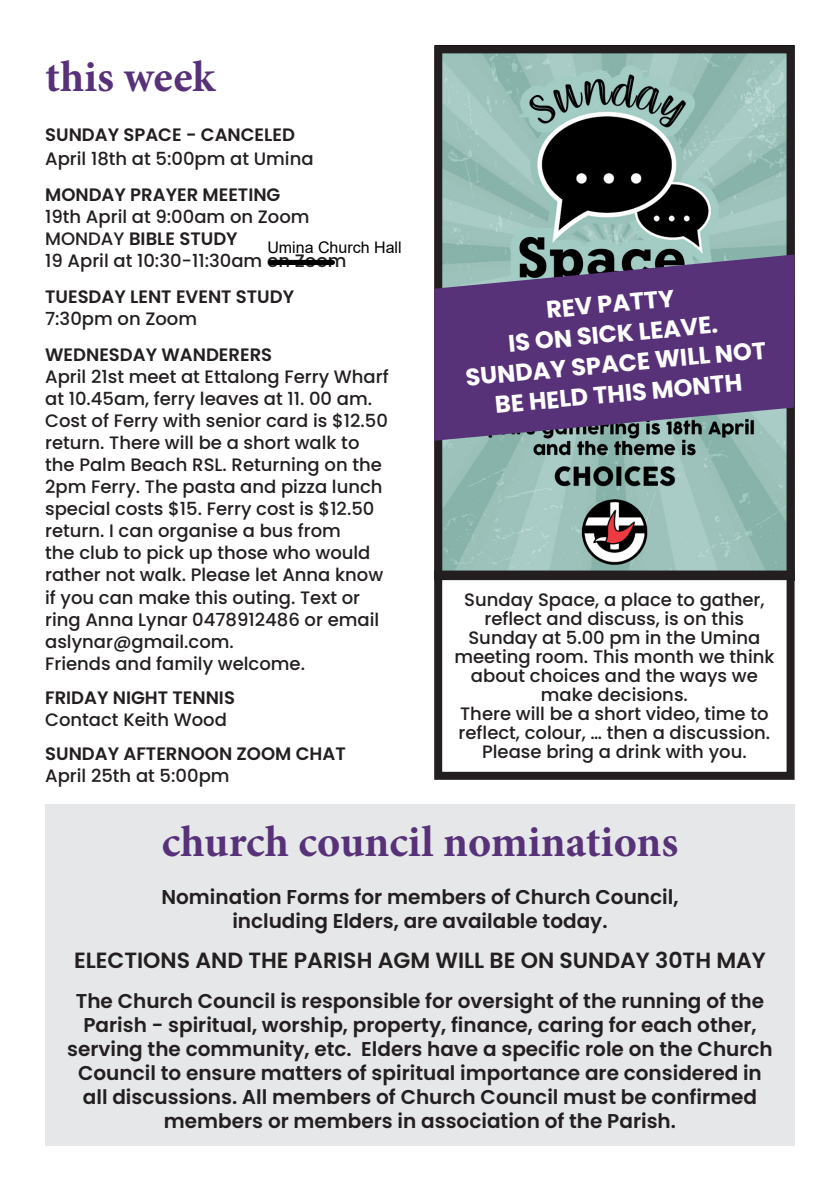
<style>
.page{position:relative;width:840px;height:1191px;background:#fff}
.page>*{position:absolute;margin:0;border:0;box-sizing:border-box;transform-origin:0 0}
.t1{font:700 44px "Minion Pro";color:#583279}
.t2{font:700 24px/30px "Poppins";color:#fff;text-align:center}
.t3{font:600 22px "Poppins";color:#231f20}
.t4{font:600 20px/24px "Poppins";color:#231f20;text-align:center}
.t5{font:500 18px/22px "Poppins";color:#231f20;text-align:center}
.t6{font:600 18px/22px "Poppins";color:#231f20}
.t7{font:16px "Arial";color:#000}
.s1{font-weight:500}
</style>
<div class="page">
<img style="left:443px;top:54px;width:342px;height:516px">
<div style="left:434px;top:570px;width:360px;height:210px;border:8px solid #231f20"></div>
<div style="left:45px;top:804px;width:749px;height:341px;background:#e6e7e9"></div>
<div style="left:434px;top:45px;width:360px;height:535px;border:8px solid #231f20"></div>
<svg style="left:434px;top:254px;width:360px;height:187px;background:#5c427b"></svg>
<div style="left:270px;top:260px;width:62px;height:5px;background:#000"></div>
<p class="t1" style="left:45px;top:46px;width:171px">this week</p>
<p class="t6" style="left:45px;top:124px;width:251px">SUNDAY SPACE - CANCELED</p>
<p class="t5" style="left:45px;top:148px;width:270px">April 18th at 5:00pm at Umina</p>
<p class="t6" style="left:45px;top:184px;width:237px">MONDAY PRAYER MEETING</p>
<p class="t5" style="left:45px;top:206px;width:266px">19th April at 9:00am on Zoom</p>
<p class="t6" style="left:45px;top:228px;width:194px"><span class="s1">MONDAY</span> BIBLE STUDY</p>
<p class="t5" style="left:45px;top:250px;width:303px">19 April at 10:30-11:30am on Zoom</p>
<p class="t6" style="left:45px;top:286px;width:250px">TUESDAY LENT EVENT STUDY</p>
<p class="t5" style="left:45px;top:308px;width:153px">7:30pm on Zoom</p>
<p class="t6" style="left:45px;top:344px;width:228px">WEDNESDAY WANDERERS</p>
<p class="t5" style="left:45px;top:366px;width:345px;text-align:left">April 21st meet at Ettalong Ferry Wharf at 10.45am, ferry leaves at 11. 00 am.<br>Cost of Ferry with senior card is $12.50 return. There will be a short walk to the Palm Beach RSL. Returning on the 2pm Ferry. The pasta and pizza lunch special costs $15. Ferry cost is $12.50 return. I can organise a bus from<br>the club to pick up those who would rather not walk. Please let Anna know if you can make this outing. Text or ring Anna Lynar 0478912486 or email aslynar@gmail.com.<br>Friends and family welcome.</p>
<p class="t6" style="left:45px;top:686px;width:191px">FRIDAY NIGHT TENNIS</p>
<p class="t5" style="left:45px;top:708px;width:183px">Contact Keith Wood</p>
<p class="t6" style="left:45px;top:742px;width:302px">SUNDAY AFTERNOON ZOOM CHAT<br><span class="s1">April 25th at 5:00pm</span></p>
<p class="t7" style="left:267px;top:237px;width:136px">Umina Church Hall</p>
<p class="t2" style="left:459px;top:302px;width:303px;rotate:-5deg">REV PATTY<br>IS ON SICK LEAVE.<br>SUNDAY SPACE WILL NOT<br>BE HELD THIS MONTH</p>
<p class="t5" style="left:454px;top:590px;width:321px;line-height:19px">Sunday Space, a place to gather, reflect and discuss, is on this<br>Sunday at 5.00 pm in the Umina meeting room. This month we think about choices and the ways we make decisions.</p>
<p class="t5" style="left:458px;top:704px;width:313px;line-height:19px">There will be a short video, time to reflect, colour, … then a discussion.<br>Please bring a drink with you.</p>
<p class="t1" style="left:162px;top:810px;width:517px">church council nominations</p>
<p class="t4" style="left:161px;top:885px;width:518px">Nomination Forms for members of Church Council, including Elders, are available today.</p>
<p class="t3" style="left:74px;top:947px;width:693px">ELECTIONS AND THE PARISH AGM WILL BE ON SUNDAY 30TH MAY</p>
<p class="t4" style="left:67px;top:989px;width:706px">The Church Council is responsible for oversight of the running of the Parish - spiritual, worship, property, finance, caring for each other, serving the community, etc. Elders have a specific role on the Church Council to ensure matters of spiritual importance are considered in all discussions. All members of Church Council must be confirmed members or members in association of the Parish.</p>
</div>
